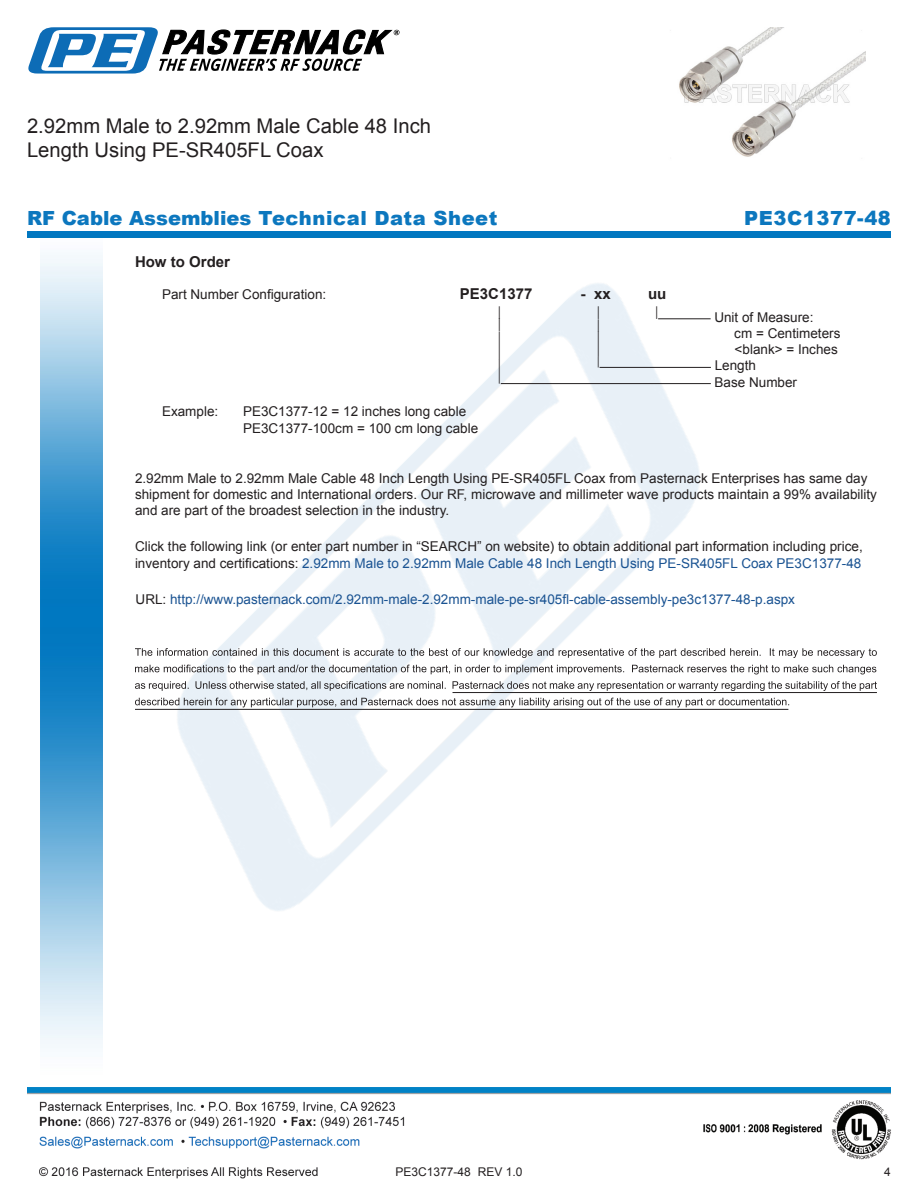
<style>
.page{position:relative;width:918px;height:1188px;background:#fff}
.page>*{position:absolute;margin:0;border:0;box-sizing:border-box;transform-origin:0 0}
.Specs_Para{font:30px "Arial";color:#231f20;scale:.33 1}
.Specs_Para-2{font:26.85px "Arial";color:#231f20;scale:.37 1}
.Specs_Para-3{font:25.8px "Arial";color:#231f20;scale:.39 1}
.Web_Description_Para{font:20.25px/24.3px "Arial";color:#231f20}
.t1{font:900 19.5px "Arial";letter-spacing:.01em;color:#0c77be}
.t2{font:900 19.5px "Arial";letter-spacing:.03em;color:#0c77be}
.Head1_for_Compliance{font:700 15px "Arial";color:#231f20}
.Specs_Para-4{font:700 15px "Arial";color:#231f20}
.Specs_Para-5{font:700 15px "Arial";color:#231f20;scale:1.04 1}
.Web_Description_Para-2{font:13.5px/16.2px "Arial";color:#231f20}
.Specs_Para-6{font:13.5px "Arial";color:#231f20}
.Web_Description_Para-3{font:13.5px "Arial";color:#1a5392}
.Specs_Para-7{font:13.5px "Arial";color:#231f20;scale:.75 1}
.t3{font:12px "Arial";color:#231f20}
.Specs_Para-8{font:11.25px "Arial";color:#231f20;scale:.86 1}
.s1{color:#1a5392}
.s2{color:#231f20}
</style>
<div class="page">
<img style="left:39px;top:1100px;width:852px;height:79px">
<img style="left:102px;top:255px;width:719px;height:715px">
<img style="left:27px;top:1088px;width:864px;height:7px">
<svg style="left:28px;top:27px;width:372px;height:47px"></svg>
<img style="left:40px;top:237px;width:62px;height:811px">
<div style="left:27px;top:231px;width:864px;height:6px;background:#0177c0"></div>
<hr style="left:658px;top:318px;width:53px;height:1px;background:#231f20">
<hr style="left:600px;top:367px;width:111px;height:1px;background:#231f20">
<hr style="left:501px;top:383px;width:210px;height:1px;background:#231f20">
<svg style="left:135px;top:648px;width:742px;height:10px"></svg>
<svg style="left:135px;top:665px;width:741px;height:9px"></svg>
<svg style="left:135px;top:681px;width:742px;height:10px"></svg>
<svg style="left:135px;top:698px;width:654px;height:9px"></svg>
<hr style="left:453px;top:692px;width:424px;height:1px;background:#231f20">
<hr style="left:135px;top:709px;width:653px;height:1px;background:#231f20">
<img style="left:679px;top:27px;width:187px;height:130px">
<h1 class="Web_Description_Para" style="left:27px;top:114px;width:406px">2.92mm Male to 2.92mm Male Cable 48 Inch<br>Length Using PE-SR405FL Coax</h1>
<p class="t1" style="left:27px;top:204px;width:472px">RF Cable Assemblies Technical Data Sheet</p>
<p class="t2" style="left:744px;top:204px;width:148px">PE3C1377-48</p>
<p class="Head1_for_Compliance" style="left:135px;top:252px;width:97px">How to Order</p>
<p class="Specs_Para-6" style="left:162px;top:285px;width:166px">Part Number Configuration:</p>
<p class="Specs_Para-4" style="left:460px;top:284px;width:74px">PE3C1377</p>
<p class="Specs_Para-5" style="left:580px;top:284px;width:31px">- xx</p>
<p class="Specs_Para-4" style="left:648px;top:284px;width:20px">uu</p>
<p class="Specs_Para-7" style="left:498px;top:302px;width:5px">|</p>
<p class="Specs_Para-7" style="left:597px;top:302px;width:5px">|</p>
<p class="Specs_Para-7" style="left:656px;top:302px;width:5px">|</p>
<p class="Specs_Para-6" style="left:714px;top:308px;width:101px">Unit of Measure:</p>
<p class="Specs_Para-7" style="left:498px;top:315px;width:5px">|</p>
<p class="Specs_Para-7" style="left:597px;top:315px;width:5px">|</p>
<p class="Specs_Para-6" style="left:734px;top:324px;width:108px">cm = Centimeters</p>
<p class="Specs_Para" style="left:498px;top:323px;width:9px">|</p>
<p class="Specs_Para-2" style="left:597px;top:324px;width:9px">|</p>
<p class="Specs_Para-6" style="left:735px;top:341px;width:105px">&lt;blank&gt; = Inches</p>
<p class="Specs_Para-8" style="left:597px;top:354px;width:4px">|</p>
<p class="Specs_Para-6" style="left:715px;top:357px;width:43px">Length</p>
<p class="Specs_Para-3" style="left:498px;top:352px;width:8px">|</p>
<p class="Specs_Para-6" style="left:715px;top:373px;width:84px">Base Number</p>
<p class="Specs_Para-6" style="left:162px;top:403px;width:58px">Example:</p>
<p class="Specs_Para-6" style="left:243px;top:403px;width:225px">PE3C1377-12 = 12 inches long cable</p>
<p class="Specs_Para-6" style="left:243px;top:419px;width:237px">PE3C1377-100cm = 100 cm long cable</p>
<h1 class="Web_Description_Para-2" style="left:135px;top:470px;width:744px">2.92mm Male to 2.92mm Male Cable 48 Inch Length Using PE-SR405FL Coax from Pasternack Enterprises has same day shipment for domestic and International orders. Our RF, microwave and millimeter wave products maintain a 99% availability and are part of the broadest selection in the industry.</h1>
<h1 class="Web_Description_Para-2" style="left:135px;top:539px;width:729px">Click the following link (or enter part number in “SEARCH” on website) to obtain additional part information including price, inventory and certifications: <span class="s1">2.92mm Male to 2.92mm Male Cable 48 Inch Length Using PE-SR405FL Coax PE3C1377-48</span></h1>
<h1 class="Web_Description_Para-3" style="left:136px;top:590px;width:661px"><span class="s2">URL:</span> http://www.pasternack.com/2.92mm-male-2.92mm-male-pe-sr405fl-cable-assembly-pe3c1377-48-p.aspx</h1>
<p class="t3" style="left:396px;top:1164px;width:128px">PE3C1377-48 REV 1.0</p>
<p class="t3" style="left:884px;top:1164px;width:8px">4</p>
</div>
